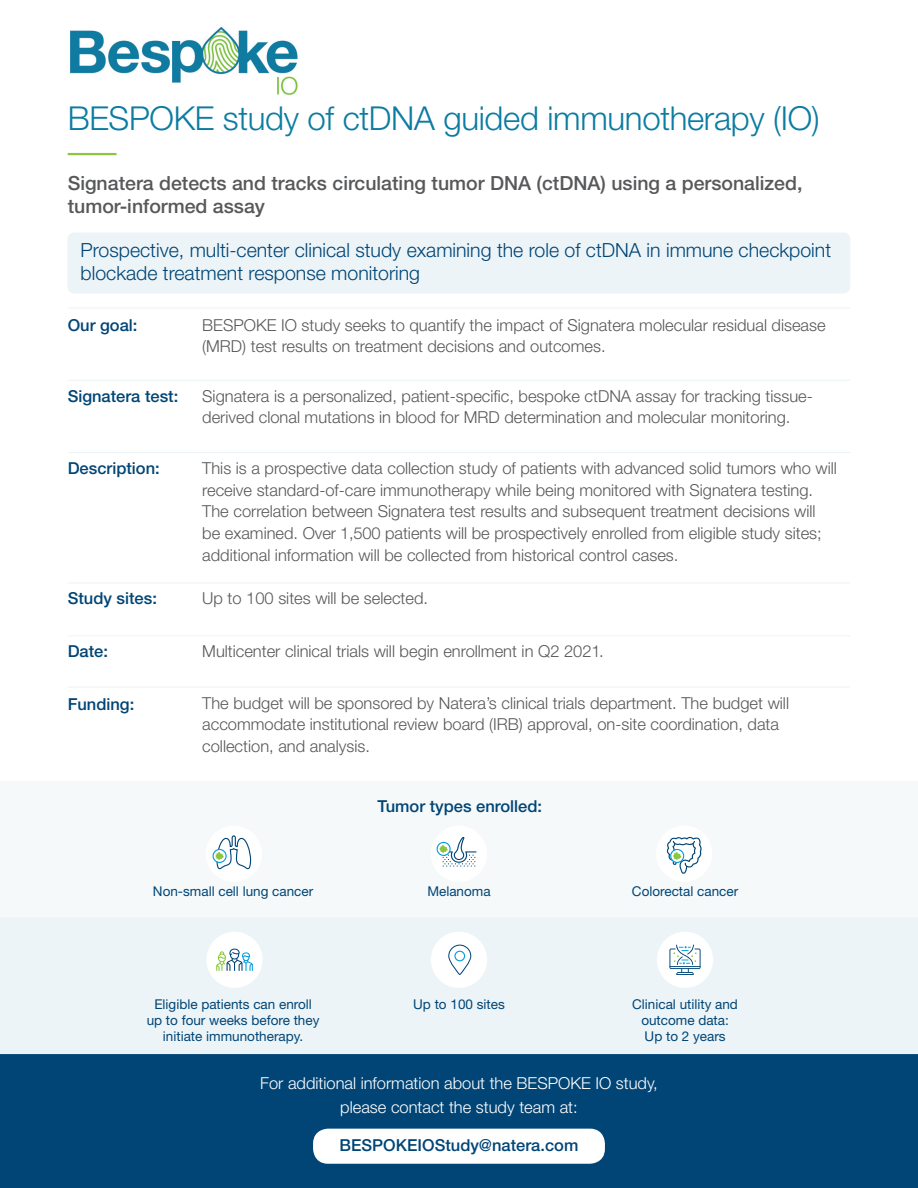
<style>
.page{position:relative;width:918px;height:1188px;background:#fff}
.page>*{position:absolute;margin:0;border:0;box-sizing:border-box;transform-origin:0 0}
.new_bullet_text{font:300 33px "Helvetica Neue LT Std";letter-spacing:-.01em;color:#0c7ca2}
.new_bullet_text-2{font:300 19.5px/23.4px "Helvetica Neue LT Std";color:#004576}
.new_bullet_text-3{font:500 19.5px/23.4px "Helvetica Neue LT Std";color:#57585a}
.new_bullet_text-4{font:300 16.5px/21.8px "Helvetica Neue LT Std";color:#57585a}
.Subtitle{font:500 16.5px "Helvetica Neue LT Std";color:#004576}
.new_bullet_text-5{font:300 16.5px/24px "Helvetica Neue LT Std";color:#fff;text-align:center}
.new_bullet_text-6{font:500 16.5px "Helvetica Neue LT Std";color:#004576}
.Subtitle-2{font:13.5px/16.2px "Helvetica Neue LT Std";color:#004576;text-align:center}
.new_bullet_text-7{font:13.5px "Helvetica Neue LT Std";color:#004576}
</style>
<div class="page">
<div style="left:0;top:1053px;width:918px;height:135px;background:#004576"></div>
<img style="left:70px;top:26px;width:228px;height:69px">
<div style="left:0;top:918px;width:918px;height:136px;background:#edf4f7"></div>
<svg style="left:0;top:917px;width:918px;height:1px"></svg>
<hr style="left:68px;top:153px;width:49px;height:2px;background:#8bc63e">
<div style="left:68px;top:232px;width:782px;height:61px;background:#edf4f7;border-radius:7px"></div>
<hr style="left:68px;top:380px;width:782px;height:1px;background:#edf4f7">
<hr style="left:68px;top:452px;width:782px;height:1px;background:#edf4f7">
<hr style="left:68px;top:583px;width:782px;height:1px;background:#edf4f7">
<hr style="left:68px;top:635px;width:782px;height:1px;background:#edf4f7">
<hr style="left:68px;top:687px;width:782px;height:1px;background:#edf4f7">
<div style="left:313px;top:1129px;width:292px;height:35px;background:#fff;border-radius:15px"></div>
<div style="left:213px;top:849px;width:14px;height:14px;border:1px solid #009cdd;border-radius:50%"></div>
<svg style="left:216px;top:835px;width:36px;height:35px"></svg>
<svg style="left:666px;top:836px;width:36px;height:38px"></svg>
<div style="left:437px;top:842px;width:14px;height:14px;border:1px solid #009cdd;border-radius:50%"></div>
<svg style="left:440px;top:837px;width:37px;height:30px"></svg>
<div style="left:206px;top:932px;width:57px;height:56px;background:#fff;border-radius:50%"></div>
<div style="left:657px;top:932px;width:56px;height:56px;background:#fff;border-radius:50%"></div>
<div style="left:431px;top:932px;width:56px;height:56px;background:#fff;border-radius:50%"></div>
<svg style="left:669px;top:945px;width:32px;height:30px"></svg>
<svg style="left:448px;top:945px;width:23px;height:30px"></svg>
<div style="left:454px;top:951px;width:11px;height:10px;border:1px solid #009cdd;border-radius:50%"></div>
<svg style="left:216px;top:949px;width:37px;height:22px"></svg>
<hr style="left:68px;top:308px;width:782px;height:1px;background:#edf4f7">
<p class="new_bullet_text" style="left:68px;top:98px;width:754px">BESPOKE study of ctDNA guided immunotherapy (IO)</p>
<p class="new_bullet_text-3" style="left:68px;top:171px;width:736px">Signatera detects and tracks circulating tumor DNA (ctDNA) using a personalized, tumor-informed assay</p>
<p class="new_bullet_text-2" style="left:81px;top:238px;width:752px">Prospective, multi-center clinical study examining the role of ctDNA in immune checkpoint blockade treatment response monitoring</p>
<p class="new_bullet_text-4" style="left:202px;top:313px;width:625px">BESPOKE IO study seeks to quantify the impact of Signatera molecular residual disease (MRD) test results on treatment decisions and outcomes.</p>
<p class="new_bullet_text-4" style="left:202px;top:385px;width:612px">Signatera is a personalized, patient-specific, bespoke ctDNA assay for tracking tissue&shy;derived clonal mutations in blood for MRD determination and molecular monitoring.</p>
<p class="new_bullet_text-4" style="left:202px;top:457px;width:636px">This is a prospective data collection study of patients with advanced solid tumors who will receive standard-of-care immunotherapy while being monitored with Signatera testing.<br>The correlation between Signatera test results and subsequent treatment decisions will be examined. Over 1,500 patients will be prospectively enrolled from eligible study sites; additional information will be collected from historical control cases.</p>
<p class="new_bullet_text-4" style="left:202px;top:587px;width:227px">Up to 100 sites will be selected.</p>
<p class="new_bullet_text-4" style="left:202px;top:640px;width:403px">Multicenter clinical trials will begin enrollment in Q2 2021.</p>
<p class="new_bullet_text-4" style="left:202px;top:691px;width:588px">The budget will be sponsored by Natera’s clinical trials department. The budget will accommodate institutional review board (IRB) approval, on-site coordination, data collection, and analysis.</p>
<p class="Subtitle" style="left:68px;top:315px;width:71px">Our goal:</p>
<p class="Subtitle" style="left:68px;top:386px;width:112px">Signatera test:</p>
<p class="Subtitle" style="left:68px;top:458px;width:94px">Description:</p>
<p class="Subtitle" style="left:68px;top:589px;width:91px">Study sites:</p>
<p class="Subtitle" style="left:68px;top:641px;width:42px">Date:</p>
<p class="Subtitle" style="left:68px;top:695px;width:68px">Funding:</p>
<p class="Subtitle" style="left:378px;top:797px;width:166px">Tumor types enrolled:</p>
<p class="new_bullet_text-7" style="left:153px;top:883px;width:162px">Non-small cell lung cancer</p>
<p class="new_bullet_text-7" style="left:427px;top:883px;width:65px">Melanoma</p>
<p class="new_bullet_text-7" style="left:632px;top:883px;width:108px">Colorectal cancer</p>
<p class="Subtitle-2" style="left:147px;top:996px;width:174px">Eligible patients can enroll up to four weeks before they initiate immunotherapy.</p>
<p class="new_bullet_text-7" style="left:413px;top:996px;width:93px">Up to 100 sites</p>
<p class="Subtitle-2" style="left:632px;top:996px;width:107px">Clinical utility and outcome data:</p>
<p class="new_bullet_text-7" style="left:645px;top:1028px;width:83px">Up to 2 years</p>
<p class="new_bullet_text-5" style="left:260px;top:1071px;width:399px">For additional information about the BESPOKE IO study, please contact the study team at:</p>
<p class="new_bullet_text-6" style="left:340px;top:1135px;width:240px">BESPOKEIOStudy@natera.com</p>
</div>
